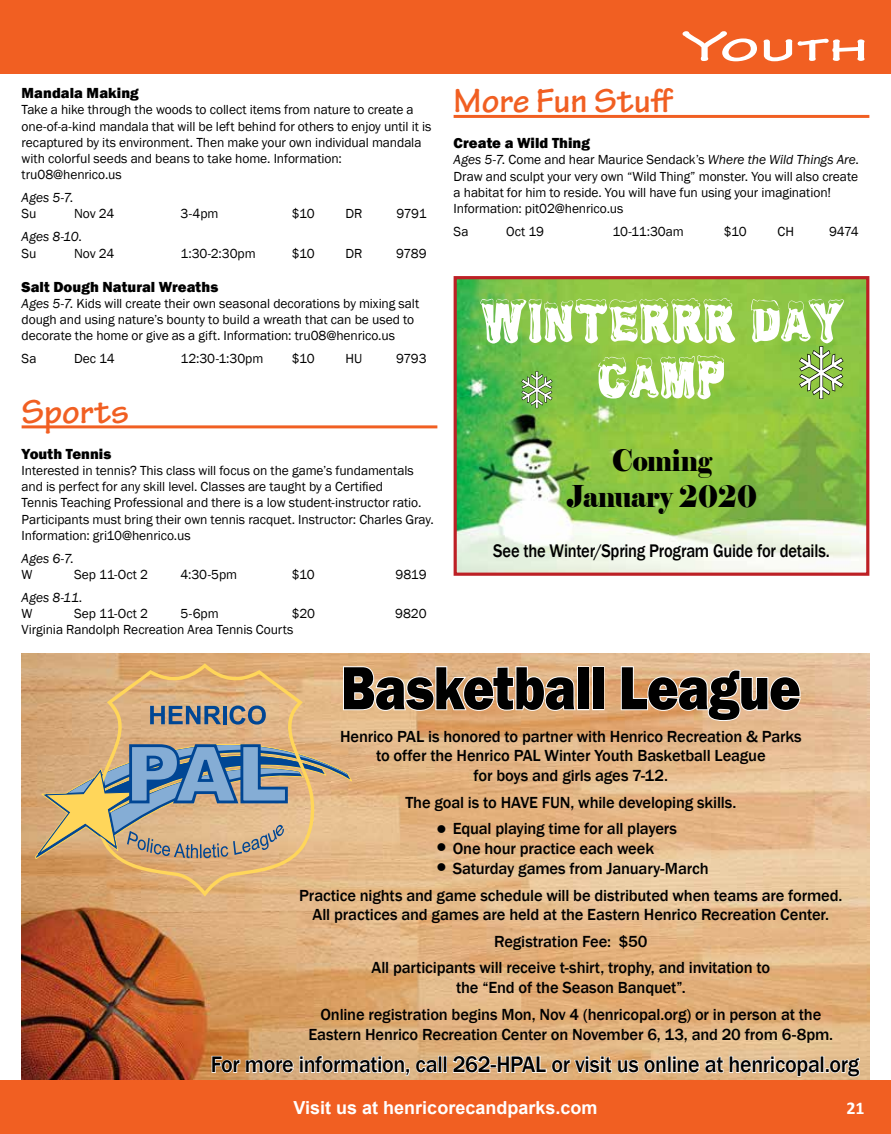
<style>
.page{position:relative;width:891px;height:1134px;background:#fff}
.page>*{position:absolute;margin:0;border:0;box-sizing:border-box;transform-origin:0 0}
.t1{font:800 63px "Franklin Gothic";letter-spacing:-.015em;color:#000;scale:.86 1}
.t2{font:700 expanded 45px "Tekton Pro";color:#fff;scale:1.25 1}
.t3{font:700 36px "Tekton Pro";letter-spacing:-.005em;color:#f15f22}
.t4{font:30px/35.5px "Elephant";letter-spacing:-.005em;color:#000;text-align:center;scale:.88 1}
.t5{font:500 23.1px "Franklin Gothic";letter-spacing:-.015em;color:#000;scale:.95 1}
.t6{font:500 18.75px "Franklin Gothic";letter-spacing:-.015em;color:#000;scale:.88 1}
.t7{font:700 18px "Arial";color:#fff}
.t8{font:700 18px "Calibri";color:#fff}
.t9{font:500 16.5px/19.8px "Franklin Gothic";letter-spacing:-.01em;color:#000;text-align:center}
.t10{font:800 15px "Franklin Gothic";letter-spacing:.005em;color:#000}
.t11{font:13.5px/16.2px "Franklin Gothic";letter-spacing:-.005em;color:#000}
.t12{font:italic 13.5px/16.2px "Franklin Gothic";letter-spacing:.01em;color:#000}
.t13{font:13.5px "Wingdings";color:#000}
.s1{font-style:normal}
.s2{font-style:italic}
</style>
<div class="page">
<div style="left:0;top:1080px;width:891px;height:54px;background:#f15f22"></div>
<div style="left:0;top:0;width:891px;height:74px;background:#f15f22"></div>
<hr style="left:22px;top:425px;width:415px;height:3px;background:#f15f22">
<hr style="left:454px;top:115px;width:415px;height:3px;background:#f15f22">
<img style="left:22px;top:653px;width:847px;height:427px">
<svg style="left:35px;top:713px;width:317px;height:147px;background:#dbae7e"></svg>
<svg style="left:94px;top:663px;width:222px;height:234px;background:#deb079"></svg>
<svg style="left:150px;top:706px;width:71px;height:18px"></svg>
<hr style="left:223px;top:706px;width:4px;height:18px;background:#004694">
<svg style="left:229px;top:706px;width:37px;height:19px"></svg>
<svg style="left:35px;top:743px;width:313px;height:115px;background:#b3a68e"></svg>
<svg style="left:342px;top:665px;width:235px;height:47px"></svg>
<div style="left:577px;top:666px;width:12px;height:44px;border:2px solid #fff"></div>
<div style="left:592px;top:666px;width:12px;height:44px;border:2px solid #fff"></div>
<svg style="left:620px;top:665px;width:182px;height:57px;background:#e6bf99"></svg>
<svg style="left:211px;top:1055px;width:228px;height:22px"></svg>
<div style="left:438px;top:1056px;width:4px;height:17px;border:2px solid #fff"></div>
<div style="left:443px;top:1056px;width:4px;height:17px;border:2px solid #fff"></div>
<svg style="left:452px;top:1054px;width:409px;height:24px"></svg>
<img style="left:458px;top:280px;width:407px;height:292px">
<div style="left:454px;top:276px;width:415px;height:300px;border:3px solid #bd2025"></div>
<svg style="left:480px;top:298px;width:364px;height:110px"></svg>
<svg style="left:438px;top:825px;width:8px;height:26px"></svg>
<p class="t10" style="left:22px;top:84px;width:119px">Mandala Making</p>
<p class="t11" style="left:22px;top:102px;width:411px">Take a hike through the woods to collect items from nature to create a one-of-a-kind mandala that will be left behind for others to enjoy until it is recaptured by its environment. Then make your own individual mandala with colorful seeds and beans to take home. Information: tru08@henrico.us</p>
<p class="t12" style="left:22px;top:190px;width:53px">Ages 5-7<span class="s1">.<br>Su</span></p>
<p class="t11" style="left:74px;top:206px;width:42px">Nov 24</p>
<p class="t11" style="left:181px;top:206px;width:39px">3-4pm</p>
<p class="t11" style="left:292px;top:206px;width:24px">$10</p>
<p class="t11" style="left:346px;top:206px;width:18px">DR</p>
<p class="t11" style="left:396px;top:206px;width:32px">9791</p>
<p class="t12" style="left:22px;top:229px;width:62px">Ages 8-10<span class="s1">.<br>Su</span></p>
<p class="t11" style="left:74px;top:245px;width:42px">Nov 24</p>
<p class="t11" style="left:181px;top:245px;width:77px">1:30-2:30pm</p>
<p class="t11" style="left:292px;top:245px;width:24px">$10</p>
<p class="t11" style="left:346px;top:245px;width:18px">DR</p>
<p class="t11" style="left:396px;top:245px;width:32px">9789</p>
<p class="t10" style="left:22px;top:277px;width:198px">Salt Dough Natural Wreaths</p>
<p class="t11" style="left:22px;top:296px;width:399px"><span class="s2">Ages 5-7</span>. Kids will create their own seasonal decorations by mixing salt dough and using nature’s bounty to build a wreath that can be used to decorate the home or give as a gift. Information: tru08@henrico.us</p>
<p class="t11" style="left:22px;top:351px;width:16px">Sa</p>
<p class="t11" style="left:74px;top:351px;width:42px">Dec 14</p>
<p class="t11" style="left:181px;top:351px;width:84px">12:30-1:30pm</p>
<p class="t11" style="left:292px;top:351px;width:24px">$10</p>
<p class="t11" style="left:346px;top:351px;width:18px">HU</p>
<p class="t11" style="left:396px;top:351px;width:32px">9793</p>
<h3 class="t3" style="left:22px;top:390px;width:109px">Sports</h3>
<p class="t10" style="left:22px;top:444px;width:91px">Youth Tennis</p>
<p class="t11" style="left:22px;top:463px;width:414px">Interested in tennis? This class will focus on the game’s fundamentals and is perfect for any skill level. Classes are taught by a Certified<br>Tennis Teaching Professional and there is a low student-instructor ratio.<br>Participants must bring their own tennis racquet. Instructor: Charles Gray.<br>Information: gri10@henrico.us</p>
<p class="t12" style="left:22px;top:550px;width:53px">Ages 6-7<span class="s1">.<br>W</span></p>
<p class="t11" style="left:74px;top:567px;width:76px">Sep 11-Oct 2</p>
<p class="t11" style="left:181px;top:567px;width:58px">4:30-5pm</p>
<p class="t11" style="left:292px;top:567px;width:24px">$10</p>
<p class="t11" style="left:396px;top:567px;width:33px">9819</p>
<p class="t12" style="left:22px;top:589px;width:62px">Ages 8-11<span class="s1">.<br>W</span></p>
<p class="t11" style="left:74px;top:606px;width:76px">Sep 11-Oct 2</p>
<p class="t11" style="left:181px;top:606px;width:40px">5-6pm</p>
<p class="t11" style="left:292px;top:606px;width:25px">$20</p>
<p class="t11" style="left:395px;top:606px;width:33px">9820</p>
<p class="t11" style="left:22px;top:622px;width:273px">Virginia Randolph Recreation Area Tennis Courts</p>
<h2 class="t2" style="left:682px;top:19px;width:150px">Youth</h2>
<h3 class="t3" style="left:454px;top:80px;width:221px">More Fun Stuff</h3>
<p class="t10" style="left:454px;top:133px;width:138px">Create a Wild Thing</p>
<p class="t11" style="left:454px;top:152px;width:407px"><span class="s2">Ages 5-7</span>. Come and hear Maurice Sendack’s <span class="s2">Where the Wild Things Are</span>.<br>Draw and sculpt your very own “Wild Thing” monster. You will also create a habitat for him to reside. You will have fun using your imagination!<br>Information: pit02@henrico.us</p>
<p class="t11" style="left:454px;top:224px;width:16px">Sa</p>
<p class="t11" style="left:506px;top:224px;width:40px">Oct 19</p>
<p class="t11" style="left:613px;top:224px;width:73px">10-11:30am</p>
<p class="t11" style="left:724px;top:224px;width:24px">$10</p>
<p class="t11" style="left:778px;top:224px;width:18px">CH</p>
<p class="t11" style="left:829px;top:224px;width:31px">9474</p>
<h3 class="t4" style="left:567px;top:443px;width:217px">Coming<br>January 2020</h3>
<h3 class="t6" style="left:493px;top:539px;width:384px">See the Winter/Spring Program Guide for details.</h3>
<h1 class="t1" style="left:341px;top:647px;width:536px">Basketball League</h1>
<p class="t9" style="left:340px;top:726px;width:463px">Henrico PAL is honored to partner with Henrico Recreation &amp; Parks to offer the Henrico PAL Winter Youth Basketball League<br>for boys and girls ages 7-12.</p>
<p class="t9" style="left:453px;top:789px;width:285px;line-height:26.5px;text-align:left;text-indent:-47px">The goal is to HAVE FUN, while developing skills.<br>Equal playing time for all players</p>
<p class="t9" style="left:453px;top:839px;width:257px;text-align:left">One hour practice each week<br>Saturday games from January-March</p>
<p class="t9" style="left:299px;top:885px;width:545px">Practice nights and game schedule will be distributed when teams are formed.<br>All practices and games are held at the Eastern Henrico Recreation Center.</p>
<p class="t9" style="left:372px;top:928px;width:400px;line-height:26.5px">Registration Fee: $50<br>All participants will receive t-shirt, trophy, and invitation to</p>
<p class="t9" style="left:320px;top:975px;width:502px;line-height:26.5px">the “End of the Season Banquet”.<br>Online registration begins Mon, Nov 4 (henricopal.org) or in person at the</p>
<p class="t9" style="left:308px;top:1024px;width:526px">Eastern Henrico Recreation Center on November 6, 13, and 20 from 6-8pm.</p>
<p class="t13" style="left:437px;top:860px;width:12px">●</p>
<h3 class="t5" style="left:211px;top:1050px;width:684px">For more information, call 262-HPAL or visit us online at henricopal.org</h3>
<h3 class="t7" style="left:294px;top:1095px;width:305px">Visit us at henricorecandparks.com</h3>
<h3 class="t8" style="left:847px;top:1095px;width:20px">21</h3>
</div>
